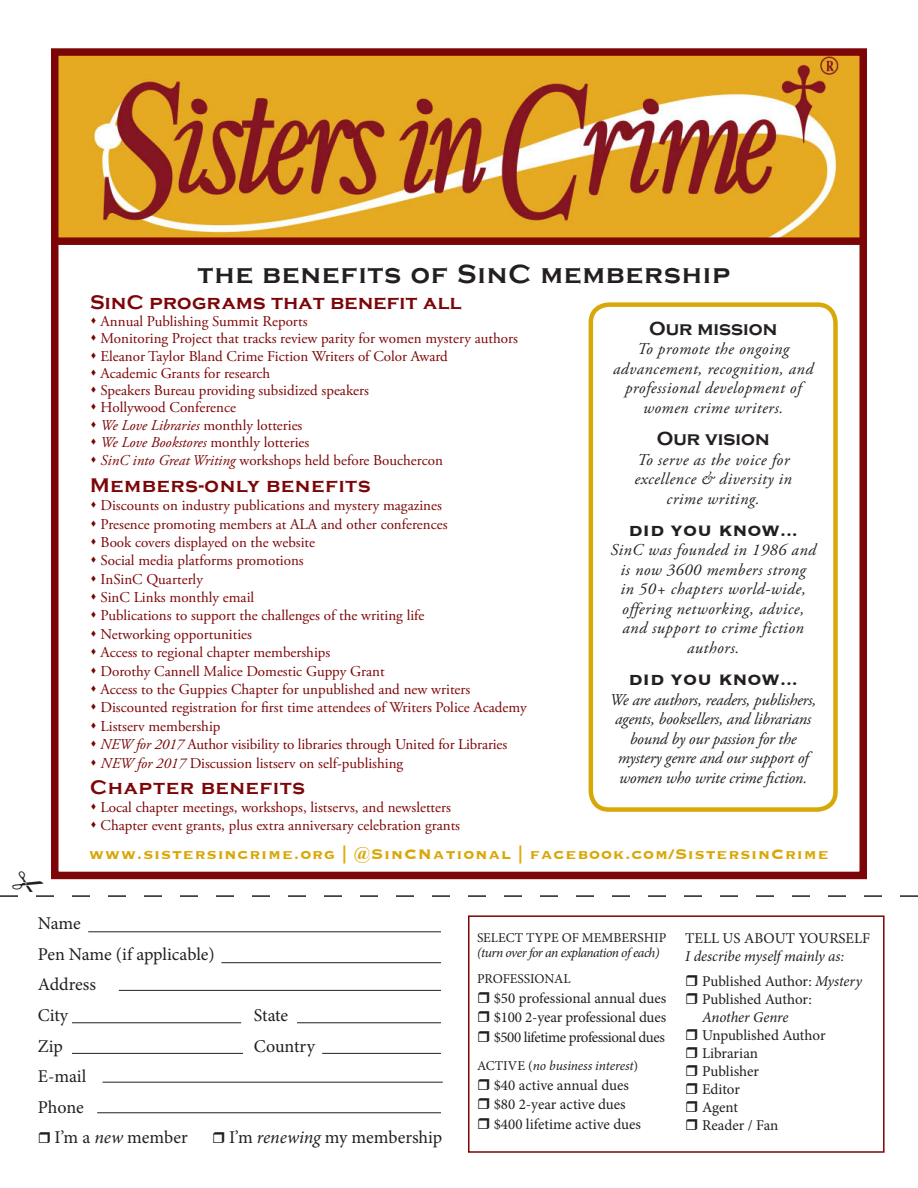
<style>
.page{position:relative;width:918px;height:1188px;background:#fff}
.page>*{position:absolute;margin:0;border:0;box-sizing:border-box;transform-origin:0 0}
.t1{font:700 27px "Copperplate Gothic";letter-spacing:.05em;color:#231f20}
.t2{font:700 20.25px "Copperplate Gothic";letter-spacing:.05em;color:#7c0507}
.t3{font:700 20.25px "Copperplate Gothic";letter-spacing:.02em;color:#7c0507}
.t4{font:700 19.5px "Copperplate";color:#231f20}
.t5{font:700 19.5px "Copperplate Gothic";color:#231f20}
.t6{font:18px "Minion Pro";letter-spacing:-.005em;color:#231f20}
.t7{font:700 18px "Copperplate";letter-spacing:.05em;color:#d8a809}
.t8{font:italic 16.5px/19.5px "Adobe Garamond Pro";letter-spacing:.03em;color:#231f20;text-align:center}
.t9{font:italic 16.5px/19.5px "Adobe Garamond Pro";letter-spacing:-.01em;color:#231f20;text-align:center}
.t10{font:15px "Adobe Garamond Pro";color:#7c0507}
.t11{font:15px/18px "Minion Pro";letter-spacing:-.005em;color:#231f20}
.t12{font:italic 15px/18px "Minion Pro";letter-spacing:-.005em;color:#231f20}
.t13{font:italic 15px "Adobe Garamond Pro";color:#7c0507}
.t14{font:15px "Minion Pro";letter-spacing:-.03em;color:#231f20}
.t15{font:13.5px "Minion Pro";color:#231f20}
.t16{font:italic 13.5px "Minion Pro";letter-spacing:-.03em;color:#231f20}
.t17{font:italic 13.5px "Minion Pro";letter-spacing:-.01em;color:#231f20}
.s1{font-style:italic}
.s2{font-style:normal}
.s3{font-family:"Garamond"}
</style>
<div class="page">
<img style="left:60px;top:57px;width:798px;height:180px">
<div style="left:51px;top:48px;width:816px;height:831px;border:8px solid #7c0507"></div>
<div style="left:54px;top:237px;width:810px;height:8px;background:#7c0507"></div>
<div style="left:589px;top:302px;width:249px;height:510px;border:4px solid #d8a809;border-radius:18px"></div>
<div style="left:468px;top:915px;width:417px;height:238px;border:2px solid #7c0507"></div>
<hr style="left:88px;top:931px;width:353px;height:1px;background:#231f20">
<hr style="left:221px;top:962px;width:220px;height:1px;background:#231f20">
<hr style="left:119px;top:990px;width:322px;height:1px;background:#231f20">
<hr style="left:72px;top:1053px;width:171px;height:1px;background:#231f20">
<hr style="left:103px;top:1082px;width:340px;height:1px;background:#231f20">
<hr style="left:97px;top:1112px;width:344px;height:1px;background:#231f20">
<hr style="left:72px;top:1022px;width:169px;height:1px;background:#231f20">
<hr style="left:297px;top:1022px;width:144px;height:1px;background:#231f20">
<hr style="left:322px;top:1053px;width:119px;height:1px;background:#231f20">
<svg style="left:0;top:871px;width:918px;height:26px"></svg>
<p class="t1" style="left:198px;top:259px;width:534px">the benefits of SinC membership</p>
<p class="t3" style="left:90px;top:291px;width:373px">SinC programs that benefit all</p>
<p class="t10" style="left:90px;top:312px;width:219px">▲ Annual Publishing Summit Reports</p>
<p class="t10" style="left:90px;top:330px;width:429px">▲ Monitoring Project that tracks review parity for women mystery authors</p>
<p class="t10" style="left:90px;top:347px;width:359px">▲ Eleanor Taylor Bland Crime Fiction Writers of Color Award</p>
<p class="t10" style="left:90px;top:364px;width:182px">▲ Academic Grants for research</p>
<p class="t10" style="left:90px;top:381px;width:281px">▲ Speakers Bureau providing subsidized speakers</p>
<p class="t10" style="left:90px;top:399px;width:148px">▲ Hollywood Conference</p>
<p class="t10" style="left:90px;top:416px;width:214px">▲ <span class="s1">We Love Libraries</span> monthly lotteries</p>
<p class="t13" style="left:90px;top:433px;width:221px">▲ We Love Bookstores <span class="s2">monthly lotteries</span></p>
<p class="t10" style="left:90px;top:451px;width:354px">▲ <span class="s1">SinC into Great Writing</span> workshops held before Bouchercon</p>
<p class="t2" style="left:90px;top:474px;width:282px">Members-only benefits</p>
<p class="t10" style="left:90px;top:496px;width:353px">▲ Discounts on industry publications and mystery magazines</p>
<p class="t10" style="left:90px;top:515px;width:359px">▲ Presence promoting members at ALA and other conferences</p>
<p class="t10" style="left:90px;top:533px;width:227px">▲ Book covers displayed on the website</p>
<p class="t10" style="left:90px;top:552px;width:215px">▲ Social media platforms promotions</p>
<p class="t10" style="left:90px;top:570px;width:114px">▲ InSinC Quarterly</p>
<p class="t10" style="left:90px;top:588px;width:166px">▲ SinC Links monthly email</p>
<p class="t10" style="left:90px;top:607px;width:336px">▲ Publications to support the challenges of the writing life</p>
<p class="t10" style="left:90px;top:625px;width:164px">▲ Networking opportunities</p>
<p class="t10" style="left:90px;top:643px;width:242px">▲ Access to regional chapter memberships</p>
<p class="t10" style="left:90px;top:662px;width:296px">▲ Dorothy Cannell Malice Domestic Guppy Grant</p>
<p class="t10" style="left:90px;top:680px;width:382px">▲ Access to the Guppies Chapter for unpublished and new writers</p>
<p class="t10" style="left:90px;top:699px;width:438px">▲ Discounted registration for first time attendees of Writers Police Academy</p>
<p class="t10" style="left:90px;top:717px;width:132px">▲ Listserv membership</p>
<p class="t10" style="left:90px;top:735px;width:419px">▲ <span class="s1">NEW for 2017</span> Author visibility to libraries through United for Libraries</p>
<p class="t10" style="left:90px;top:754px;width:315px">▲ <span class="s1">NEW for 2017</span> Discussion listserv on self-publishing</p>
<p class="t2" style="left:90px;top:776px;width:217px">Chapter benefits</p>
<p class="t10" style="left:90px;top:798px;width:363px">▲ Local chapter meetings, workshops, listservs, and newsletters</p>
<p class="t10" style="left:90px;top:817px;width:372px">▲ Chapter event grants, plus extra anniversary celebration grants</p>
<p class="t5" style="left:649px;top:317px;width:130px">Our mission</p>
<p class="t8" style="left:613px;top:340px;width:202px">To promote the ongoing advancement, recognition, and professional development of women crime writers.</p>
<p class="t5" style="left:657px;top:428px;width:114px">Our vision</p>
<p class="t8" style="left:635px;top:450px;width:159px">To serve as the voice for excellence &amp; diversity in crime writing.</p>
<p class="t4" style="left:628px;top:518px;width:171px">DID YOU KNOW...</p>
<p class="t8" style="left:610px;top:541px;width:207px">SinC was founded in 1986 and is now 3600 members strong<br>in 50+ chapters world-wide, offering networking, advice, and support to crime fiction authors.</p>
<p class="t4" style="left:628px;top:667px;width:171px">DID YOU KNOW...</p>
<p class="t9" style="left:610px;top:690px;width:208px">We are authors, readers, publishers, agents, booksellers, and librarians bound by our passion for the mystery genre and our support of women who write crime fiction.</p>
<p class="t7" style="left:89px;top:842px;width:741px">www.sistersincrime.org | <span class="s3">@</span>SinCNational | facebook.com/SistersinCrime</p>
<p class="t6" style="left:38px;top:911px;width:44px">Name</p>
<p class="t6" style="left:38px;top:942px;width:179px">Pen Name (if applicable)</p>
<p class="t6" style="left:38px;top:973px;width:60px">Address</p>
<p class="t6" style="left:38px;top:1003px;width:32px">City</p>
<p class="t6" style="left:254px;top:1003px;width:36px">State</p>
<p class="t6" style="left:38px;top:1034px;width:27px">Zip</p>
<p class="t6" style="left:254px;top:1034px;width:63px">Country</p>
<p class="t6" style="left:38px;top:1064px;width:50px">E-mail</p>
<p class="t6" style="left:38px;top:1095px;width:47px">Phone</p>
<p class="t6" style="left:55px;top:1126px;width:135px">I’m a <span class="s1">new</span> member</p>
<p class="t6" style="left:229px;top:1126px;width:215px">I’m <span class="s1">renewing</span> my membership</p>
<p class="t15" style="left:477px;top:928px;width:191px">SELECT TYPE OF MEMBERSHIP</p>
<p class="t16" style="left:477px;top:943px;width:184px">(turn over for an explanation of each)</p>
<p class="t15" style="left:477px;top:970px;width:95px">PROFESSIONAL</p>
<p class="t11" style="left:494px;top:989px;width:174px">$50 professional annual dues</p>
<p class="t11" style="left:494px;top:1009px;width:174px">$100 2-year professional dues</p>
<p class="t14" style="left:494px;top:1027px;width:173px">$500 lifetime professional dues</p>
<p class="t17" style="left:477px;top:1057px;width:163px"><span class="s2">ACTIVE (</span>no business interest<span class="s2">)</span></p>
<p class="t11" style="left:494px;top:1076px;width:137px">$40 active annual dues</p>
<p class="t11" style="left:494px;top:1096px;width:133px">$80 2‐year active dues</p>
<p class="t11" style="left:494px;top:1115px;width:149px">$400 lifetime active dues</p>
<p class="t12" style="left:685px;top:929px;width:186px"><span class="s2">TELL US ABOUT YOURSELF<br></span>I describe myself mainly as:</p>
<p class="t11" style="left:702px;top:973px;width:162px">Published Author: <span class="s1">Mystery</span></p>
<p class="t11" style="left:702px;top:991px;width:111px">Published Author:<br><span class="s1">Another Genre</span></p>
<p class="t11" style="left:702px;top:1027px;width:125px">Unpublished Author</p>
<p class="t11" style="left:702px;top:1045px;width:57px">Librarian</p>
<p class="t11" style="left:702px;top:1063px;width:58px">Publisher</p>
<p class="t11" style="left:702px;top:1081px;width:39px">Editor</p>
<p class="t11" style="left:702px;top:1099px;width:37px">Agent</p>
<p class="t11" style="left:702px;top:1117px;width:78px">Reader / Fan</p>
</div>
